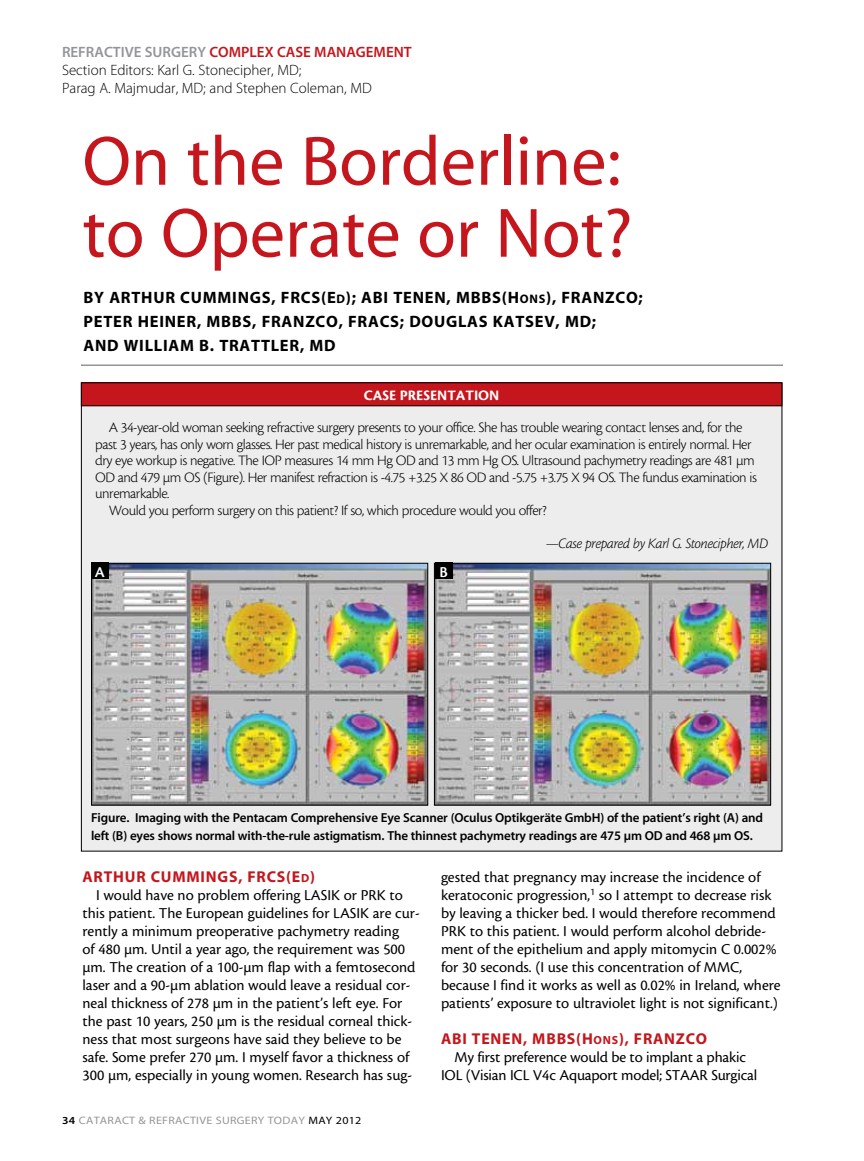
<style>
.page{position:relative;width:864px;height:1161px;background:#fff}
.page>*{position:absolute;margin:0;border:0;box-sizing:border-box;transform-origin:0 0}
.t1{font:70.5px/72px "Myriad MM 400 600";color:#c4161c}
.t2{font:16.5px/24px "Myriad MM 700 600";letter-spacing:.045em;color:#000}
.t3{font:15.75px/18px "Cronos MM 408 10";color:#000}
.t4{font:15.75px "Myriad MM SC750 700 600";letter-spacing:.05em;color:#c4161c}
.t5{font:15.75px "Myriad MM 700 600";color:#c4161c}
.t6{font:15.75px "Cronos MM 574 10";color:#fff}
.t7{font:15px "Cronos MM 250 10";letter-spacing:-.03em;color:#000}
.t8{font:15px/18px "Myriad MM 215 600";color:#000}
.t9{font:15px "Myriad MM 565 600";color:#c4161c}
.t10{font:15px "Cronos MM It 250 10";letter-spacing:-.03em;color:#000}
.t11{font:15px "Cronos MM 700 10";color:#fff}
.t12{font:13.05px/18px "Myriad MM 565 600";letter-spacing:-.01em;color:#000}
.t13{font:10.8px "Myriad MM 400 600";letter-spacing:.025em;color:#939598;scale:1.11 1}
.s1{color:#939598}
.s2{font-family:"Myriad MM SC750 700 600";font-size:12.3px}
.s3{font-family:"Myriad MM 700 600"}
.s4{font-size:11.85px}
.s5{font-family:"Myriad MM 565 600";color:#000}
.s6{color:#000}
</style>
<div class="page">
<hr style="left:81px;top:364px;width:702px;height:2px;background:#939598">
<div style="left:81px;top:383px;width:701px;height:468px;background:#ededee"></div>
<div style="left:81px;top:383px;width:701px;height:23px;background:#c4161c"></div>
<img style="left:93px;top:565px;width:333px;height:239px">
<div style="left:91px;top:563px;width:337px;height:243px;border:1px solid #000"></div>
<img style="left:436px;top:565px;width:333px;height:239px">
<div style="left:434px;top:563px;width:337px;height:243px;border:1px solid #000"></div>
<div style="left:91px;top:563px;width:17px;height:16px;background:#000"></div>
<div style="left:435px;top:563px;width:17px;height:16px;background:#000"></div>
<p class="t9" style="left:62px;top:45px;width:351px"><span class="s1">Refractive surgery</span> Complex Case Management</p>
<p class="t8" style="left:62px;top:62px;width:311px">Section Editors: Karl G. Stonecipher, MD;<br>Parag A. Majmudar, MD; and Stephen Coleman, MD</p>
<h1 class="t1" style="left:82px;top:129px;width:552px">ON THE BORDERLINE:<br>TO OPERATE OR NOT?</h1>
<p class="t2" style="left:84px;top:286px;width:561px">BY ARTHUR CUMMINGS, FRCS(E<span class="s2">D</span>); ABI TENEN, MBBS(H <span class="s2">ONS</span>), FRANZCO;<br>PETER HE INER, MBBS, FRANZCO, FRACS; DOUGLAS KATSEV, MD;<br>AND WILLIAM B. TRATTLER, MD</p>
<p class="t11" style="left:364px;top:387px;width:137px">CASE PRESENTATION</p>
<p class="t7" style="left:109px;top:420px;width:635px">A 34-year-old woman seeking refractive surgery presents to your office. She has trouble wearing contact lenses and, for the</p>
<p class="t7" style="left:95px;top:436px;width:658px">past 3 years, has only worn glasses. Her past medical history is unremarkable, and her ocular examination is entirely normal. Her</p>
<p class="t7" style="left:95px;top:453px;width:661px">dry eye workup is negative. The IOP measures 14 mm Hg OD and 13 mm Hg OS. Ultrasound pachymetry readings are 481 µm</p>
<p class="t7" style="left:95px;top:469px;width:663px">OD and 479 µm OS (Figure). Her manifest refraction is -4.75 +3.25 X 86 OD and -5.75 +3.75 X 94 OS. The fundus examination is</p>
<p class="t7" style="left:95px;top:486px;width:76px">unremarkable.</p>
<p class="t7" style="left:109px;top:502px;width:439px">Would you perform surgery on this patient? If so, which procedure would you offer?</p>
<p class="t10" style="left:546px;top:535px;width:224px">—Case prepared by Karl G. Stonecipher, MD</p>
<p class="t6" style="left:95px;top:564px;width:11px">A</p>
<p class="t6" style="left:439px;top:564px;width:10px">B</p>
<p class="t12" style="left:91px;top:809px;width:674px">Figure. Imaging with the Pentacam Comprehensive Eye Scanner (Oculus Optikgeräte GmbH) of the patient’s right (A) and left (B) eyes shows normal with-the-rule astigmatism. The thinnest pachymetry readings are 475 µm OD and 468 µm OS.</p>
<p class="t5" style="left:82px;top:869px;width:23px">ARTHUR</p>
<p class="t5" style="left:151px;top:869px;width:22px">CUMMINGS</p>
<p class="t4" style="left:238px;top:869px;width:78px"><span class="s3">,</span> FRCS(E<span class="s4">D</span>)</p>
<p class="t3" style="left:83px;top:886px;width:339px;text-indent:13px">I would have no problem offering LASIK or PRK to this patient. The European guidelines for LASIK are cur&shy;rently a minimum preoperative pachymetry reading<br>of 480 µm. Until a year ago, the requirement was 500 µm. The creation of a 100-µm flap with a femtosecond laser and a 90-µm ablation would leave a residual cor&shy;neal thickness of 278 µm in the patient’s left eye. For the past 10 years, 250 µm is the residual corneal thick&shy;ness that most surgeons have said they believe to be safe. Some prefer 270 µm. I myself favor a thickness of 300 µm, especially in young women. Research has sug-</p>
<p class="t13" style="left:62px;top:1115px;width:271px"><span class="s5">34</span> CATARACT &amp; REFRACTIVE SURGERY TODAY <span class="s6">MAY 2012</span></p>
<p class="t3" style="left:441px;top:868px;width:341px">gested that pregnancy may increase the incidence of keratoconic progression,<sup>1</sup> so I attempt to decrease risk by leaving a thicker bed. I would therefore recommend PRK to this patient. I would perform alcohol debride&shy;ment of the epithelium and apply mitomycin C 0.002% for 30 seconds. (I use this concentration of MMC, because I find it works as well as 0.02% in Ireland, where patients’ exposure to ultraviolet light is not significant.)</p>
<p class="t4" style="left:441px;top:1031px;width:267px">ABI TENEN, MBBS(H<span class="s4">ONS</span>), FRANZCO</p>
<p class="t3" style="left:441px;top:1048px;width:318px;text-align:center">My first preference would be to implant a phakic<br>IOL (Visian ICL V4c Aquaport model; STAAR Surgical</p>
</div>
